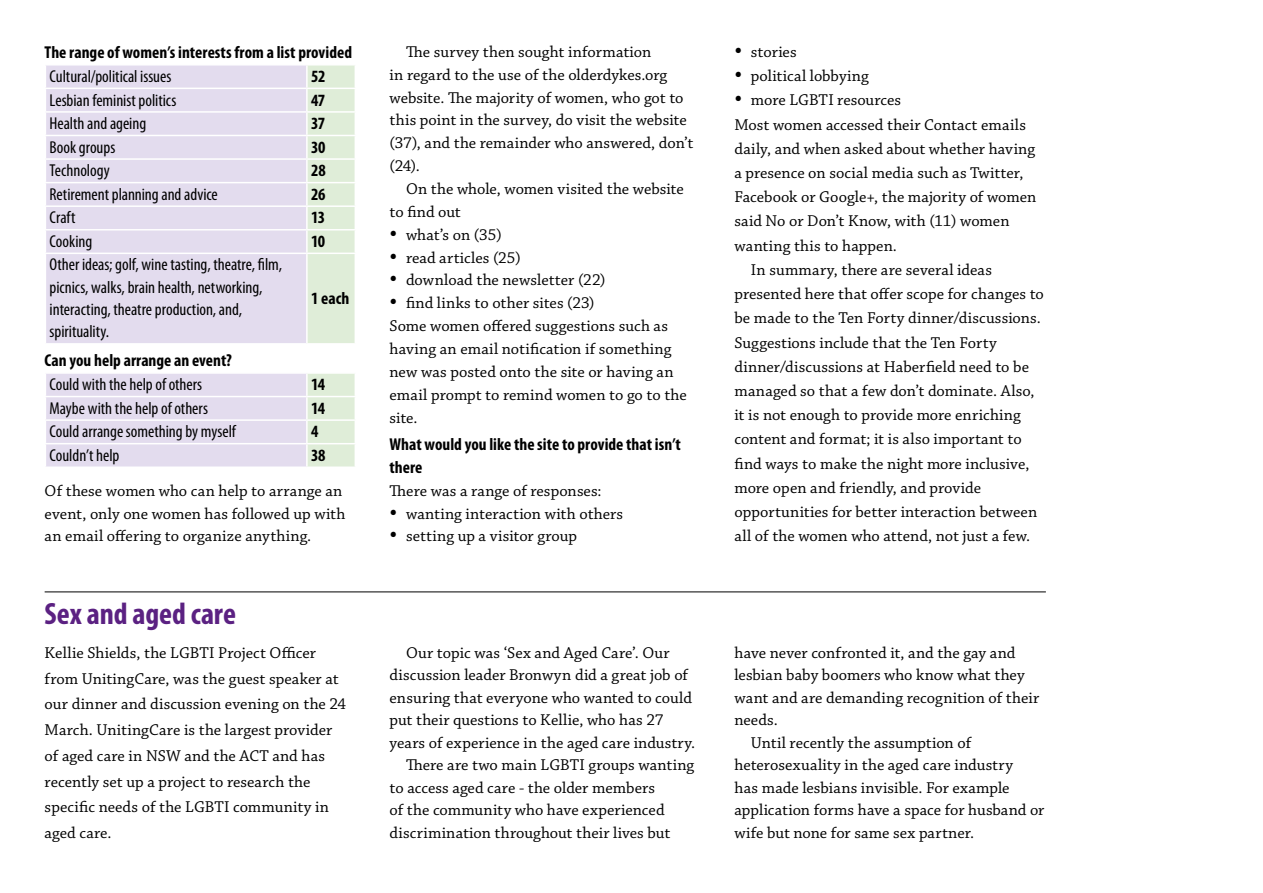
<style>
.page{position:relative;width:1263px;height:893px;background:#fff}
.page>*{position:absolute;margin:0;border:0;box-sizing:border-box;transform-origin:0 0}
.t1{font:700 condensed 30.9px "Myriad Pro";color:#5b2182}
.t2{font:condensed 17.25px/22.4px "Myriad Pro";color:#000}
.t3{font:700 condensed 17.25px/23px "Myriad Pro";color:#000}
.t4{font:16.5px/22.8px "Chaparral Pro";color:#000}
.s1{font-size:25.5px}
</style>
<div class="page">
<div style="left:46px;top:66px;width:260px;height:277px;background:#e3dcee"></div>
<hr style="left:45px;top:88px;width:262px;height:1px;background:#fff">
<hr style="left:45px;top:111px;width:262px;height:2px;background:#fff">
<hr style="left:45px;top:135px;width:262px;height:1px;background:#fff">
<hr style="left:45px;top:158px;width:262px;height:2px;background:#fff">
<hr style="left:45px;top:182px;width:262px;height:1px;background:#fff">
<hr style="left:45px;top:205px;width:262px;height:2px;background:#fff">
<hr style="left:45px;top:229px;width:262px;height:1px;background:#fff">
<hr style="left:45px;top:253px;width:262px;height:1px;background:#fff">
<svg style="left:307px;top:65px;width:48px;height:278px;background:#e1eeda"></svg>
<hr style="left:306px;top:254px;width:2px;height:89px;background:#fff">
<svg style="left:46px;top:373px;width:309px;height:94px;background:#e4e0eb"></svg>
<hr style="left:307px;top:466px;width:49px;height:2px;background:#fff">
<hr style="left:45px;top:591px;width:1001px;height:1px;background:#000">
<p class="t3" style="left:45px;top:40px;width:309px">The range of women’s interests from a list provided</p>
<p class="t2" style="left:50px;top:65px;width:123px">Cultural/political issues</p>
<p class="t3" style="left:311px;top:64px;width:16px">52</p>
<p class="t2" style="left:50px;top:88px;width:128px">Lesbian feminist politics</p>
<p class="t3" style="left:311px;top:88px;width:16px">47</p>
<p class="t2" style="left:50px;top:112px;width:98px">Health and ageing</p>
<p class="t3" style="left:311px;top:112px;width:16px">37</p>
<p class="t2" style="left:50px;top:136px;width:67px">Book groups</p>
<p class="t3" style="left:311px;top:135px;width:16px">30</p>
<p class="t2" style="left:50px;top:159px;width:62px">Technology</p>
<p class="t3" style="left:311px;top:159px;width:16px">28</p>
<p class="t2" style="left:50px;top:183px;width:170px">Retirement planning and advice</p>
<p class="t3" style="left:311px;top:182px;width:16px">26</p>
<p class="t2" style="left:50px;top:206px;width:27px">Craft</p>
<p class="t3" style="left:311px;top:206px;width:15px">13</p>
<p class="t2" style="left:50px;top:230px;width:44px">Cooking</p>
<p class="t3" style="left:311px;top:229px;width:16px">10</p>
<p class="t2" style="left:50px;top:253px;width:234px">Other ideas; golf, wine tasting, theatre, film, picnics, walks, brain health, networking, interacting, theatre production, and, spirituality.</p>
<p class="t3" style="left:311px;top:286px;width:40px">1 each</p>
<p class="t3" style="left:45px;top:348px;width:189px">Can you help arrange an event?</p>
<p class="t2" style="left:50px;top:373px;width:154px">Could with the help of others</p>
<p class="t3" style="left:311px;top:373px;width:16px">14</p>
<p class="t2" style="left:50px;top:397px;width:160px">Maybe with the help of others</p>
<p class="t3" style="left:311px;top:396px;width:16px">14</p>
<p class="t2" style="left:50px;top:420px;width:188px">Could arrange something by myself</p>
<p class="t3" style="left:311px;top:420px;width:9px">4</p>
<p class="t2" style="left:50px;top:444px;width:71px">Couldn’t help</p>
<p class="t3" style="left:311px;top:443px;width:16px">38</p>
<p class="t4" style="left:45px;top:480px;width:302px">Of these women who can help to arrange an event, only one women has followed up with an email offering to organize anything.</p>
<p class="t4" style="left:390px;top:41px;width:305px;text-indent:16px">The survey then sought information<br>in regard to the use of the olderdykes.org website. The majority of women, who got to this point in the survey, do visit the website (37), and the remainder who answered, don’t (24).</p>
<p class="t4" style="left:390px;top:178px;width:296px;text-indent:16px">On the whole, women visited the website to find out</p>
<p class="t4" style="left:390px;top:224px;width:114px"><span class="s1">•</span> what’s on (35)</p>
<p class="t4" style="left:390px;top:247px;width:133px"><span class="s1">•</span> read articles (25)</p>
<p class="t4" style="left:390px;top:269px;width:218px"><span class="s1">•</span> download the newsletter (22)</p>
<p class="t4" style="left:390px;top:292px;width:299px"><span class="s1">•</span> find links to other sites (23)<br>Some women offered suggestions such as having an email notification if something new was posted onto the site or having an email prompt to remind women to go to the site.</p>
<p class="t3" style="left:390px;top:432px;width:293px">What would you like the site to provide that isn’t there</p>
<p class="t4" style="left:390px;top:480px;width:213px">There was a range of responses:</p>
<p class="t4" style="left:390px;top:503px;width:235px"><span class="s1">•</span> wanting interaction with others</p>
<p class="t4" style="left:390px;top:525px;width:189px"><span class="s1">•</span> setting up a visitor group</p>
<h1 class="t1" style="left:45px;top:595px;width:193px">Sex and aged care</h1>
<p class="t4" style="left:45px;top:640px;width:303px;line-height:25.8px">Kellie Shields, the LGBTI Project Officer from UnitingCare, was the guest speaker at our dinner and discussion evening on the 24<br>March. UnitingCare is the largest provider of aged care in NSW and the ACT and has recently set up a project to research the specific needs of the LGBTI community in aged care.</p>
<p class="t4" style="left:406px;top:642px;width:265px">Our topic was ‘Sex and Aged Care’. Our</p>
<p class="t4" style="left:390px;top:664px;width:300px">discussion leader Bronwyn did a great job of</p>
<p class="t4" style="left:390px;top:687px;width:304px">ensuring that everyone who wanted to could</p>
<p class="t4" style="left:390px;top:709px;width:275px">put their questions to Kellie, who has 27</p>
<p class="t4" style="left:390px;top:732px;width:307px">years of experience in the aged care industry.</p>
<p class="t4" style="left:406px;top:754px;width:290px">There are two main LGBTI groups wanting</p>
<p class="t4" style="left:390px;top:777px;width:267px">to access aged care - the older members</p>
<p class="t4" style="left:390px;top:799px;width:277px">of the community who have experienced</p>
<p class="t4" style="left:390px;top:822px;width:282px">discrimination throughout their lives but</p>
<p class="t4" style="left:734px;top:41px;width:64px"><span class="s1">•</span> stories</p>
<p class="t4" style="left:734px;top:65px;width:136px"><span class="s1">•</span> political lobbying</p>
<p class="t4" style="left:734px;top:89px;width:168px"><span class="s1">•</span> more LGBTI resources</p>
<p class="t4" style="left:734px;top:114px;width:293px">Most women accessed their Contact emails</p>
<p class="t4" style="left:734px;top:138px;width:302px">daily, and when asked about whether having</p>
<p class="t4" style="left:734px;top:162px;width:291px">a presence on social media such as Twitter,</p>
<p class="t4" style="left:734px;top:186px;width:303px">Facebook or Google+, the majority of women</p>
<p class="t4" style="left:734px;top:210px;width:277px">said No or Don’t Know, with (11) women</p>
<p class="t4" style="left:734px;top:235px;width:164px">wanting this to happen.</p>
<p class="t4" style="left:751px;top:259px;width:242px">In summary, there are several ideas</p>
<p class="t4" style="left:734px;top:283px;width:311px">presented here that offer scope for changes to</p>
<p class="t4" style="left:734px;top:307px;width:308px">be made to the Ten Forty dinner/discussions.</p>
<p class="t4" style="left:734px;top:332px;width:264px">Suggestions include that the Ten Forty</p>
<p class="t4" style="left:734px;top:356px;width:296px">dinner/discussions at Haberfield need to be</p>
<p class="t4" style="left:734px;top:380px;width:302px">managed so that a few don’t dominate. Also,</p>
<p class="t4" style="left:734px;top:404px;width:288px">it is not enough to provide more enriching</p>
<p class="t4" style="left:734px;top:428px;width:289px">content and format; it is also important to</p>
<p class="t4" style="left:734px;top:453px;width:296px">find ways to make the night more inclusive,</p>
<p class="t4" style="left:734px;top:477px;width:248px">more open and friendly, and provide</p>
<p class="t4" style="left:734px;top:501px;width:304px">opportunities for better interaction between</p>
<p class="t4" style="left:734px;top:525px;width:297px">all of the women who attend, not just a few.</p>
<p class="t4" style="left:734px;top:642px;width:282px">have never confronted it, and the gay and</p>
<p class="t4" style="left:734px;top:664px;width:292px">lesbian baby boomers who know what they</p>
<p class="t4" style="left:734px;top:687px;width:306px">want and are demanding recognition of their</p>
<p class="t4" style="left:734px;top:709px;width:45px">needs.</p>
<p class="t4" style="left:751px;top:732px;width:222px">Until recently the assumption of</p>
<p class="t4" style="left:734px;top:754px;width:280px">heterosexuality in the aged care industry</p>
<p class="t4" style="left:734px;top:777px;width:277px">has made lesbians invisible. For example</p>
<p class="t4" style="left:734px;top:799px;width:311px">application forms have a space for husband or</p>
<p class="t4" style="left:734px;top:822px;width:241px">wife but none for same sex partner.</p>
</div>
